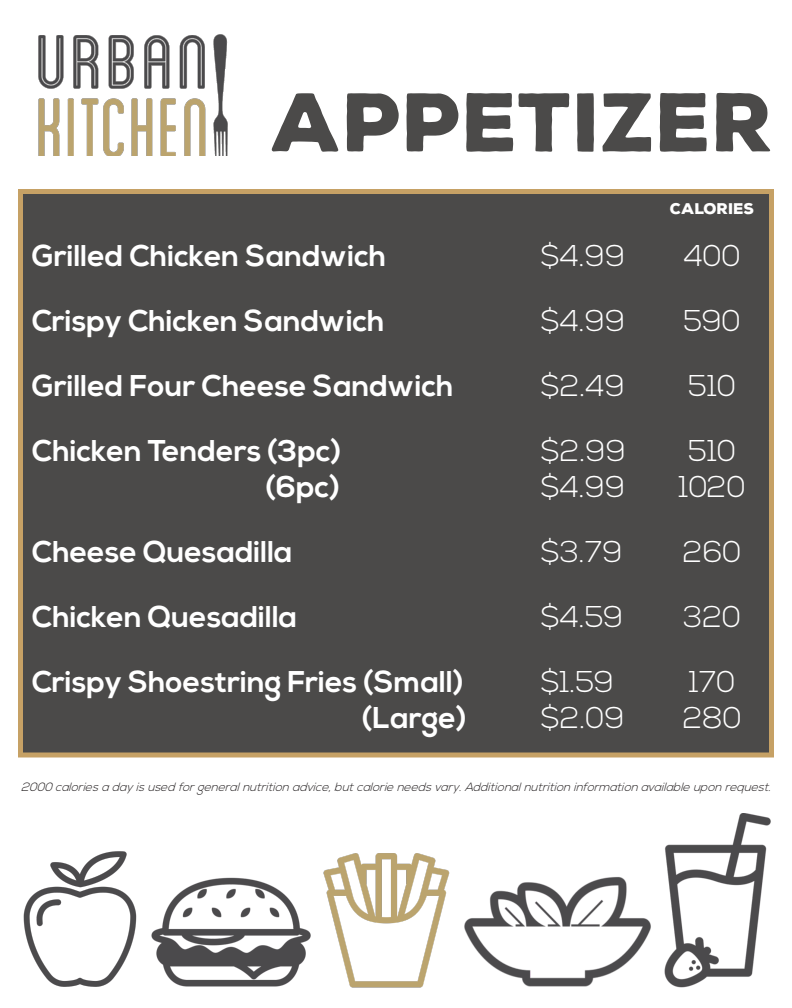
<style>
.page{position:relative;width:792px;height:1008px;background:#fff}
.page>*{position:absolute;margin:0;border:0;box-sizing:border-box;transform-origin:0 0}
.t1{font:900 80.5px "Nexa Rust Sans";color:#4b4a49}
.t2{font:700 30px "Nexa";color:#fff}
.t3{font:300 30px "Nexa";color:#fff}
.t4{font:900 15px "Nexa Rust Sans";color:#fff}
.t5{font:italic 300 12px "Nexa";color:#231f20}
</style>
<div class="page">
<img style="left:23px;top:851px;width:114px;height:136px">
<img style="left:151px;top:877px;width:160px;height:110px">
<img style="left:464px;top:877px;width:187px;height:110px">
<img style="left:664px;top:814px;width:107px;height:174px">
<img style="left:323px;top:853px;width:127px;height:135px">
<img style="left:38px;top:34px;width:190px;height:122px">
<div style="left:18px;top:189px;width:756px;height:569px;background:#4b4a49;border:5px solid #c6a165"></div>
<p class="t1" style="left:272px;top:68px;width:504px">APPETIZER</p>
<p class="t2" style="left:32px;top:239px;width:356px">Grilled Chicken Sandwich</p>
<p class="t2" style="left:32px;top:304px;width:354px">Crispy Chicken Sandwich</p>
<p class="t2" style="left:32px;top:369px;width:423px">Grilled Four Cheese Sandwich</p>
<p class="t2" style="left:32px;top:434px;width:311px">Chicken Tenders (3pc)</p>
<p class="t2" style="left:266px;top:470px;width:75px">(6pc)</p>
<p class="t2" style="left:32px;top:535px;width:262px">Cheese Quesadilla</p>
<p class="t2" style="left:32px;top:600px;width:267px">Chicken Quesadilla</p>
<p class="t2" style="left:32px;top:665px;width:433px">Crispy Shoestring Fries (Small)</p>
<p class="t2" style="left:362px;top:701px;width:106px">(Large)</p>
<p class="t3" style="left:541px;top:239px;width:86px">$4.99</p>
<p class="t3" style="left:541px;top:304px;width:86px">$4.99</p>
<p class="t3" style="left:541px;top:369px;width:85px">$2.49</p>
<p class="t3" style="left:541px;top:434px;width:86px">$2.99</p>
<p class="t3" style="left:541px;top:470px;width:86px">$4.99</p>
<p class="t3" style="left:541px;top:535px;width:83px">$3.79</p>
<p class="t3" style="left:541px;top:600px;width:84px">$4.59</p>
<p class="t3" style="left:541px;top:665px;width:74px">$1.59</p>
<p class="t3" style="left:541px;top:701px;width:85px">$2.09</p>
<p class="t4" style="left:670px;top:199px;width:86px">CALORIES</p>
<p class="t3" style="left:684px;top:239px;width:59px">400</p>
<p class="t3" style="left:684px;top:304px;width:59px">590</p>
<p class="t3" style="left:688px;top:369px;width:49px">510</p>
<p class="t3" style="left:688px;top:434px;width:49px">510</p>
<p class="t3" style="left:679px;top:470px;width:68px">1020</p>
<p class="t3" style="left:683px;top:535px;width:60px">260</p>
<p class="t3" style="left:683px;top:600px;width:60px">320</p>
<p class="t3" style="left:689px;top:665px;width:48px">170</p>
<p class="t3" style="left:683px;top:701px;width:61px">280</p>
<p class="t5" style="left:21px;top:779px;width:755px">2000 caloriesadayisusedforgeneralnutritionadvice,butcalorieneedsvary.Additionalnutritioninformationavailableuponrequest.</p>
</div>
